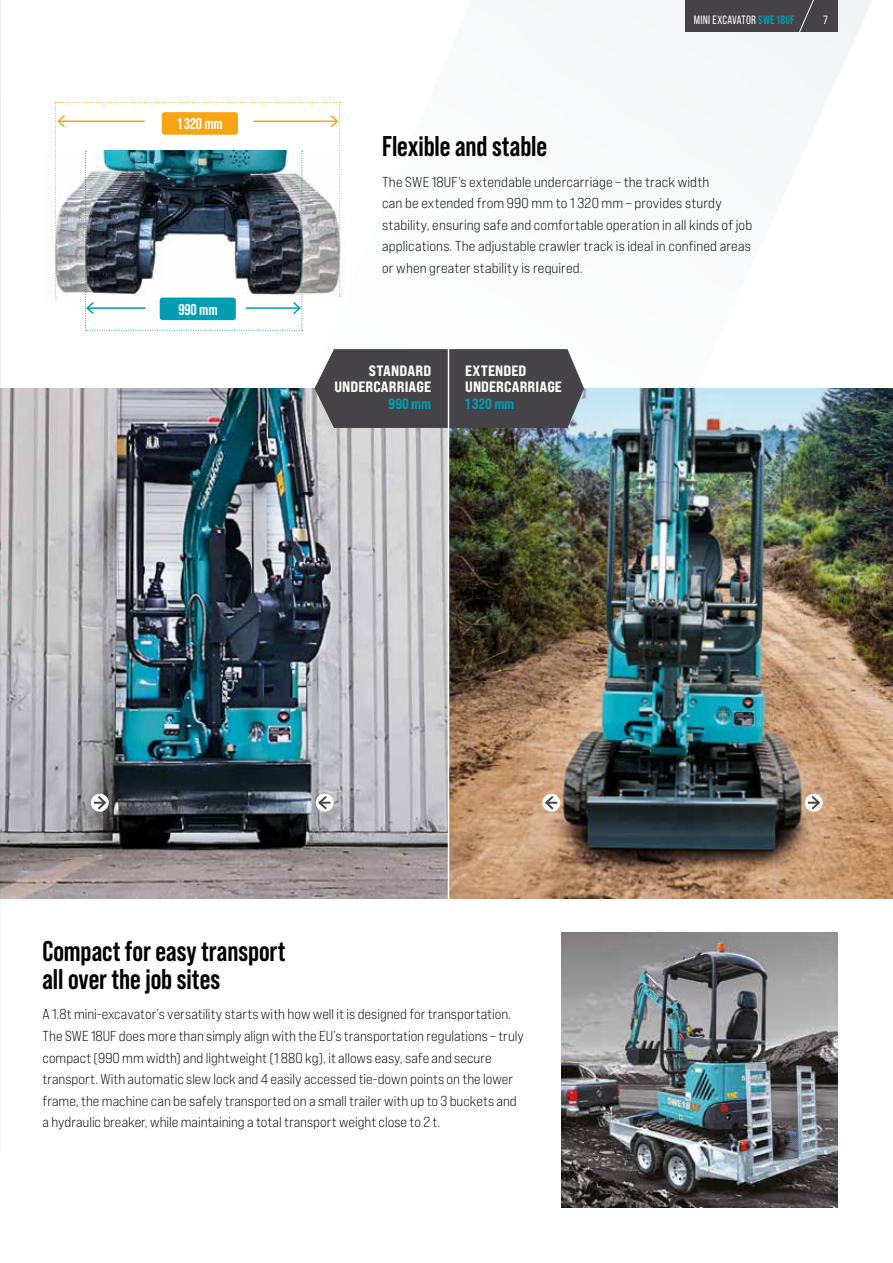
<style>
.page{position:relative;width:893px;height:1263px;background:#fff}
.page>*{position:absolute;margin:0;border:0;box-sizing:border-box;transform-origin:0 0}
.t1{font:700 28.5px/28.5px "Bebas Neue Pro";letter-spacing:-.005em;color:#000}
.t2{font:700 15.75px "Bebas Neue Pro";color:#fff}
.t3{font:15px/16.5px "Bebas Neue Pro Exp Eb";letter-spacing:.01em;color:#fff}
.t4{font:15px "Bebas Neue Pro Sm E Eb";color:#009eb0}
.t5{font:14.4px/21.6px "Bebas Neue Pro Exp Bk";letter-spacing:.005em;color:#000}
.t6{font:12px "Bebas Neue Pro";letter-spacing:.02em;color:#fff}
.s1{font-weight:700;color:#009eb0}
</style>
<div class="page">
<svg style="left:208px;top:0;width:672px;height:389px"></svg>
<div style="left:685px;top:0;width:153px;height:31px;background:#454348"></div>
<svg style="left:799px;top:0;width:23px;height:33px"></svg>
<img style="left:1px;top:389px;width:892px;height:509px">
<img style="left:449px;top:389px;width:444px;height:121px">
<img style="left:51px;top:151px;width:295px;height:156px">
<img style="left:55px;top:102px;width:285px;height:229px">
<div style="left:542px;top:794px;width:18px;height:18px;background:#fff;border-radius:50%"></div>
<svg style="left:543px;top:794px;width:14px;height:18px"></svg>
<svg style="left:316px;top:794px;width:18px;height:18px"></svg>
<svg style="left:317px;top:794px;width:14px;height:18px"></svg>
<div style="left:805px;top:794px;width:18px;height:18px;background:#fff;border-radius:50%"></div>
<svg style="left:808px;top:794px;width:14px;height:18px"></svg>
<div style="left:91px;top:794px;width:18px;height:18px;background:#fff;border-radius:50%"></div>
<svg style="left:94px;top:794px;width:14px;height:18px"></svg>
<svg style="left:315px;top:349px;width:269px;height:79px;background:#4f4e53"></svg>
<hr style="left:448px;top:340px;width:1px;height:568px;background:#fff">
<img style="left:561px;top:932px;width:277px;height:276px">
<svg style="left:0;top:0;width:1px;height:899px"></svg>
<p class="t2" style="left:177px;top:115px;width:47px">1 320 mm</p>
<p class="t2" style="left:178px;top:300px;width:41px">990 mm</p>
<p class="t6" style="left:694px;top:14px;width:102px">MINI EXCAVATOR <span class="s1">SWE 18UF</span></p>
<p class="t6" style="left:824px;top:13px;width:6px">7</p>
<h1 class="t1" style="left:382px;top:132px;width:167px">Flexible and stable</h1>
<p class="t5" style="left:382px;top:170px;width:372px">The SWE 18UF’s extendable undercarriage – the track width<br>can be extended from 990 mm to 1 320 mm – provides sturdy stability, ensuring safe and comfortable operation in all kinds of job applications. The adjustable crawler track is ideal in confined areas or when greater stability is required.</p>
<p class="t3" style="left:334px;top:362px;width:98px;text-align:right">STANDARD<br>UNDERCARRIAGE</p>
<p class="t4" style="left:389px;top:394px;width:44px">990 mm</p>
<p class="t3" style="left:465px;top:362px;width:98px">EXTENDED<br>UNDERCARRIAGE</p>
<p class="t4" style="left:465px;top:394px;width:51px">1 320 mm</p>
<h1 class="t1" style="left:43px;top:936px;width:245px">Compact for easy transport all over the job sites</h1>
<p class="t5" style="left:43px;top:1003px;width:483px">A 1.8t mini-excavator’s versatility starts with how well it is designed for transportation.<br>The SWE 18UF does more than simply align with the EU’s transportation regulations – truly compact (990 mm width) and lightweight (1 880 kg), it allows easy, safe and secure transport. With automatic slew lock and 4 easily accessed tie-down points on the lower frame, the machine can be safely transported on a small trailer with up to 3 buckets and a hydraulic breaker, while maintaining a total transport weight close to 2 t.</p>
</div>
